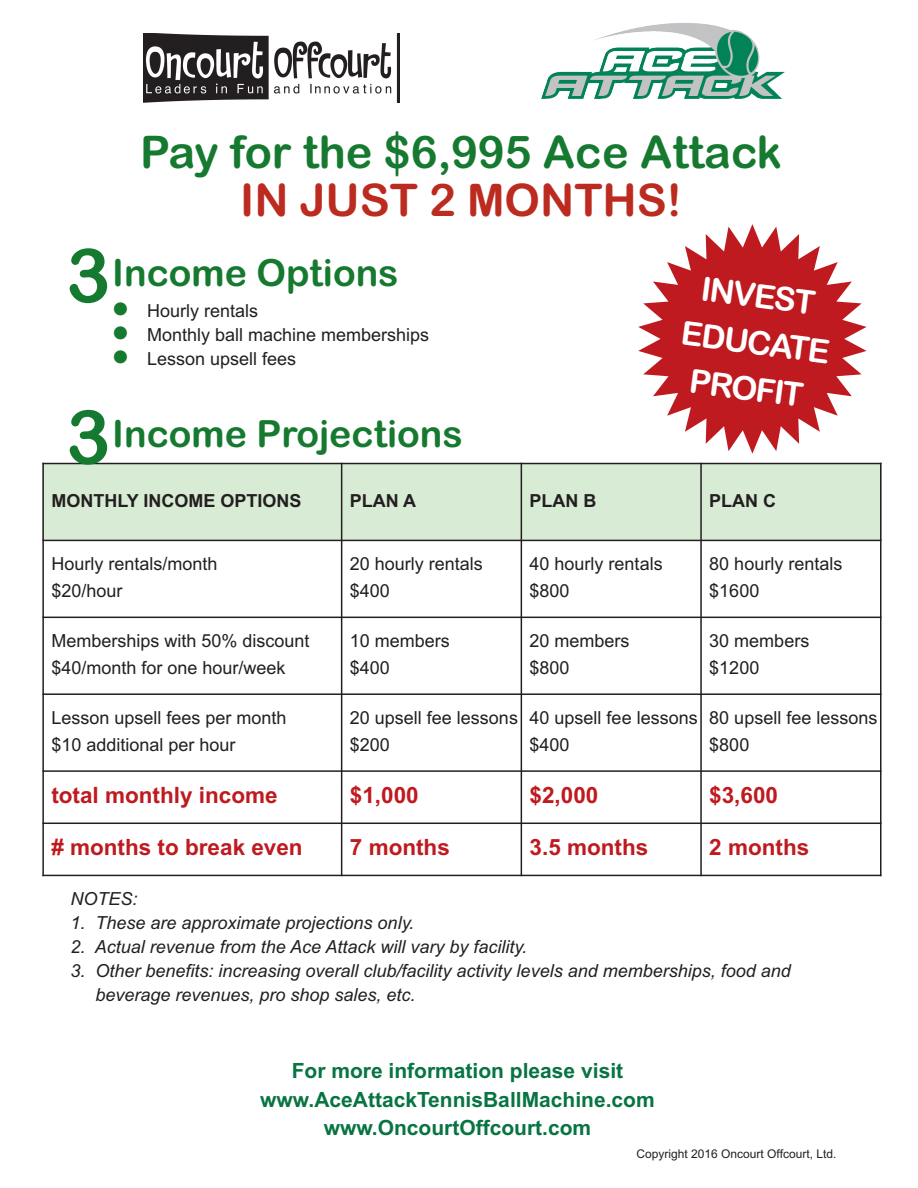
<style>
.page{position:relative;width:918px;height:1188px;background:#fff}
.page>*{position:absolute;margin:0;border:0;box-sizing:border-box;transform-origin:0 0}
.t1{font:75px "Arial Rounded MT Bold";color:#157a2f}
.t2{font:45px "Arial Rounded MT Bold";color:#157a2f}
.t3{font:45px "Arial Rounded MT Bold";color:#bc2b20}
.t4{font:37.5px "Arial Rounded MT Bold";color:#157a2f}
.t5{font:33px/46.5px "Arial Rounded MT Bold";color:#fff;text-align:center}
.t6{font:700 22.5px "Arial";color:#be1a1f}
.t7{font:700 21px/28.5px "Arial";color:#077442;text-align:center}
.t8{font:18px/27px "Arial";color:#231f20}
.t9{font:italic 18px/24px "Arial";color:#231f20}
.t10{font:700 18px "Arial";color:#231f20}
.t11{font:12px "Arial";color:#231f20}
.s1{color:#157a2f}
.s2{font-size:75px}
</style>
<div class="page">
<img style="left:143px;top:33px;width:257px;height:69px">
<img style="left:541px;top:23px;width:244px;height:76px">
<div style="left:42px;top:463px;width:300px;height:77px;background:#d8ebd4"></div>
<div style="left:342px;top:463px;width:179px;height:77px;background:#d8ebd4"></div>
<div style="left:521px;top:463px;width:180px;height:77px;background:#d8ebd4"></div>
<div style="left:701px;top:463px;width:181px;height:77px;background:#d8ebd4"></div>
<hr style="left:42px;top:463px;width:2px;height:413px;background:#231f20">
<hr style="left:341px;top:463px;width:1px;height:413px;background:#231f20">
<hr style="left:521px;top:463px;width:1px;height:413px;background:#231f20">
<hr style="left:700px;top:463px;width:2px;height:413px;background:#231f20">
<hr style="left:880px;top:463px;width:2px;height:413px;background:#231f20">
<hr style="left:42px;top:463px;width:840px;height:1px;background:#231f20">
<hr style="left:42px;top:540px;width:840px;height:1px;background:#231f20">
<hr style="left:42px;top:617px;width:840px;height:1px;background:#231f20">
<hr style="left:42px;top:693px;width:840px;height:2px;background:#231f20">
<hr style="left:42px;top:770px;width:840px;height:2px;background:#231f20">
<hr style="left:42px;top:823px;width:840px;height:1px;background:#231f20">
<hr style="left:42px;top:875px;width:840px;height:1px;background:#231f20">
<svg style="left:638px;top:224px;width:229px;height:230px;fill:#be1a1f"></svg>
<h2 class="t2" style="left:140px;top:126px;width:643px">Pay for the $6,995 Ace Attack</h2>
<h2 class="t3" style="left:240px;top:174px;width:443px">IN JUST 2 MONTHS!</h2>
<h1 class="t1" style="left:66px;top:232px;width:46px">3</h1>
<h3 class="t4" style="left:112px;top:251px;width:288px">Income Options</h3>
<p class="t8" style="left:112px;top:297px;width:147px"><span class="s1">●</span> Hourly rentals</p>
<p class="t8" style="left:112px;top:321px;width:318px"><span class="s1">●</span> Monthly ball machine memberships</p>
<p class="t8" style="left:112px;top:345px;width:185px"><span class="s1">●</span> Lesson upsell fees</p>
<h3 class="t4" style="left:66px;top:412px;width:398px"><span class="s2">3</span>Income Projections</h3>
<h3 class="t5" style="left:690px;top:264px;width:151px;rotate:7deg">INVEST<br>EDUCATE<br>PROFIT</h3>
<p class="t10" style="left:51px;top:490px;width:252px">MONTHLY INCOME OPTIONS</p>
<p class="t10" style="left:350px;top:490px;width:68px">PLAN A</p>
<p class="t10" style="left:530px;top:490px;width:68px">PLAN B</p>
<p class="t10" style="left:709px;top:490px;width:68px">PLAN C</p>
<p class="t8" style="left:51px;top:550px;width:168px">Hourly rentals/month $20/hour</p>
<p class="t8" style="left:350px;top:550px;width:135px">20 hourly rentals $400</p>
<p class="t8" style="left:530px;top:550px;width:135px">40 hourly rentals $800</p>
<p class="t8" style="left:709px;top:550px;width:135px">80 hourly rentals $1600</p>
<p class="t8" style="left:51px;top:627px;width:260px">Memberships with 50% discount $40/month for one hour/week</p>
<p class="t8" style="left:350px;top:627px;width:102px">10 members $400</p>
<p class="t8" style="left:530px;top:627px;width:102px">20 members $800</p>
<p class="t8" style="left:709px;top:627px;width:102px">30 members $1200</p>
<p class="t8" style="left:51px;top:704px;width:237px">Lesson upsell fees per month $10 additional per hour</p>
<p class="t8" style="left:350px;top:704px;width:170px">20 upsell fee lessons $200</p>
<p class="t8" style="left:530px;top:704px;width:170px">40 upsell fee lessons $400</p>
<p class="t8" style="left:709px;top:704px;width:170px">80 upsell fee lessons $800</p>
<p class="t6" style="left:51px;top:782px;width:228px">total monthly income</p>
<p class="t6" style="left:350px;top:782px;width:70px">$1,000</p>
<p class="t6" style="left:530px;top:782px;width:70px">$2,000</p>
<p class="t6" style="left:709px;top:782px;width:70px">$3,600</p>
<p class="t6" style="left:51px;top:834px;width:253px"># months to break even</p>
<p class="t6" style="left:350px;top:834px;width:102px">7 months</p>
<p class="t6" style="left:530px;top:834px;width:120px">3.5 months</p>
<p class="t6" style="left:709px;top:834px;width:102px">2 months</p>
<p class="t9" style="left:70px;top:887px;width:69px">NOTES:</p>
<p class="t9" style="left:71px;top:911px;width:345px">1. These are approximate projections only.</p>
<p class="t9" style="left:70px;top:935px;width:458px">2. Actual revenue from the Ace Attack will vary by facility.</p>
<p class="t9" style="left:95px;top:959px;width:697px;text-indent:-25px">3. Other benefits: increasing overall club/facility activity levels and memberships, food and beverage revenues, pro shop sales, etc.</p>
<p class="t7" style="left:260px;top:1057px;width:396px">For more information please visit www.AceAttackTennisBallMachine.com www.OncourtOffcourt.com</p>
<p class="t11" style="left:636px;top:1147px;width:201px">Copyright 2016 Oncourt Offcourt, Ltd.</p>
</div>
